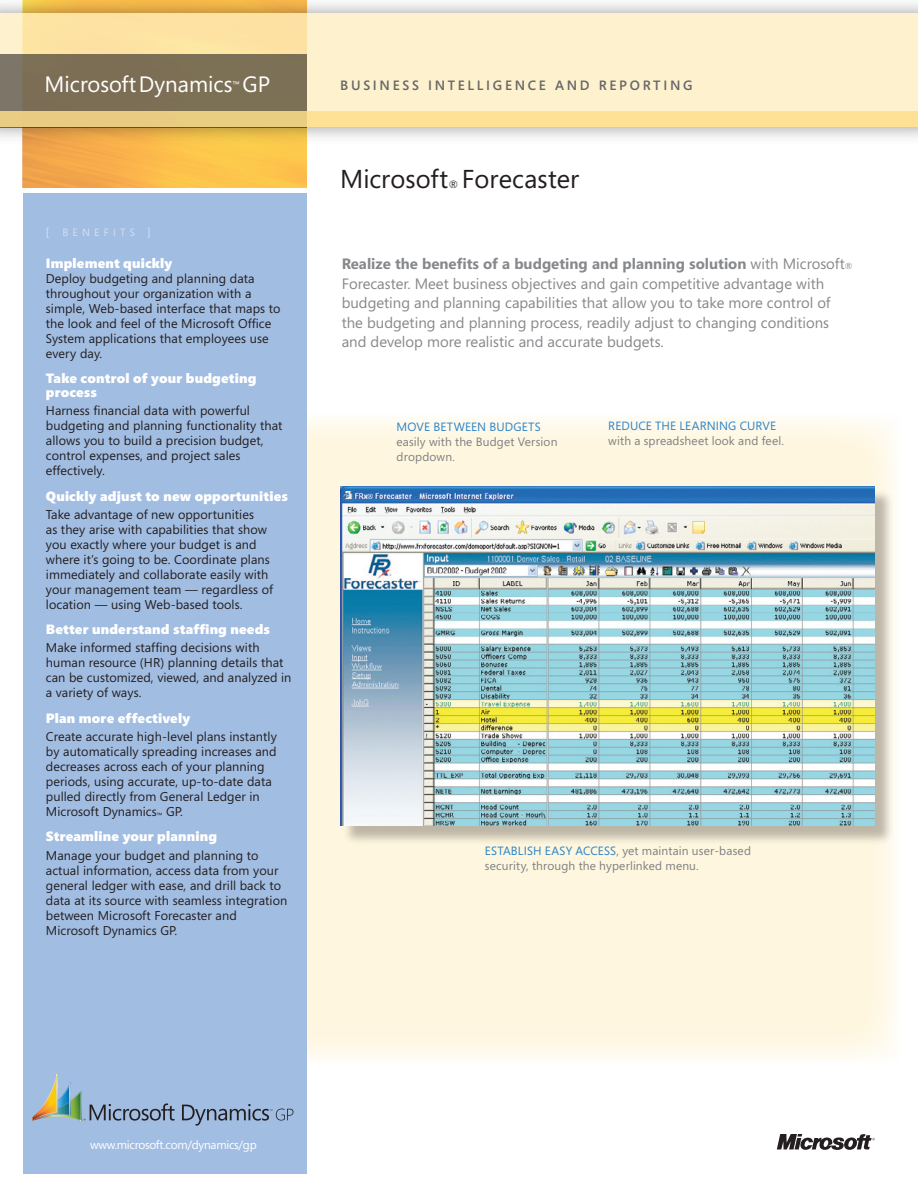
<style>
.page{position:relative;width:918px;height:1188px;background:#fff}
.page>*{position:absolute;margin:0;border:0;box-sizing:border-box;transform-origin:0 0}
.t1{font:25.8px "Segoe";letter-spacing:.005em;color:#231f20}
.t2{font:22.2px "Segoe";color:#fff}
.t3{font:15px/19.5px "Segoe";color:#86888b}
.t4{font:900 13.5px/13.5px "Segoe";letter-spacing:.015em;color:#fff}
.t5{font:600 13.5px "Segoe";letter-spacing:.2em;color:#67676a}
.t6{font:12.75px/15px "Segoe";letter-spacing:.005em;color:#231f20}
.t7{font:12px/15px "Segoe";letter-spacing:.01em;color:#7e8083}
.t8{font:12px "Segoe";letter-spacing:.01em;color:#2c84c6}
.t9{font:12px "Segoe";letter-spacing:-.025em;color:#fff}
.t10{font:10.5px "Segoe";letter-spacing:.4em;color:#d4e0f1}
.t11{font:10.5px "Segoe";color:#231f20}
.t12{font:9.6px "Segoe";color:#fff}
.s1{font-size:12px}
.s2{font-weight:700}
.s3{font-size:8.7px}
.s4{color:#2c84c6}
</style>
<div class="page">
<div style="left:147px;top:413px;width:754px;height:649px;background:#fef6de"></div>
<div style="left:23px;top:193px;width:284px;height:981px;background:#a2bde2"></div>
<div style="left:23px;top:0;width:284px;height:188px;background:linear-gradient(to right,#f2a24a,#ffd04c)"></div>
<div style="left:0;top:0;width:918px;height:144px;background:#231f20;opacity:.62"></div>
<svg style="left:0;top:14px;width:918px;height:97px;background:#fdeec6"></svg>
<div style="left:0;top:54px;width:307px;height:73px;background:linear-gradient(to right,#7c6f5a,#7c7053)"></div>
<div style="left:0;top:111px;width:918px;height:16px;background:linear-gradient(to right,#e9cc81,#ffe89a)"></div>
<div style="left:343px;top:489px;width:550px;height:356px;background:#231f20;opacity:.3"></div>
<img style="left:340px;top:486px;width:535px;height:340px">
<svg style="left:777px;top:1134px;width:98px;height:16px"></svg>
<svg style="left:182px;top:1104px;width:111px;height:22px"></svg>
<svg style="left:33px;top:1075px;width:142px;height:46px"></svg>
<h2 class="t2" style="left:45px;top:72px;width:189px">MicrosoftDynamics</h2>
<p class="t12" style="left:232px;top:79px;width:9px">™</p>
<h2 class="t2" style="left:243px;top:72px;width:29px">GP</h2>
<p class="t5" style="left:340px;top:77px;width:354px">BUSINESS INTELLIGENCE AND REPORTING</p>
<p class="t10" style="left:46px;top:227px;width:106px"><span class="s1">[</span> BENEFITS <span class="s1">]</span></p>
<h1 class="t1" style="left:340px;top:164px;width:110px">Microsoft</h1>
<p class="t11" style="left:449px;top:178px;width:11px">®</p>
<h1 class="t1" style="left:462px;top:164px;width:119px">Forecaster</h1>
<p class="t3" style="left:342px;top:254px;width:512px"><span class="s2">Realize the benefits of a budgeting and planning solution</span> with Microsoft<span class="s3">® </span>Forecaster. Meet business objectives and gain competitive advantage with budgeting and planning capabilities that allow you to take more control of the budgeting and planning process, readily adjust to changing conditions and develop more realistic and accurate budgets.</p>
<p class="t4" style="left:46px;top:257px;width:128px">Implement quickly</p>
<p class="t6" style="left:46px;top:271px;width:236px">Deploy budgeting and planning data throughout your organization with a simple, Web-based interface that maps to the look and feel of the Microsoft Office System applications that employees use every day.</p>
<p class="t4" style="left:46px;top:372px;width:212px">Take control of your budgeting process</p>
<p class="t6" style="left:46px;top:403px;width:238px">Harness financial data with powerful budgeting and planning functionality that allows you to build a precision budget, control expenses, and project sales effectively.</p>
<p class="t4" style="left:46px;top:489px;width:243px">Quickly adjust to new opportunities</p>
<p class="t6" style="left:46px;top:507px;width:229px">Take advantage of new opportunities<br>as they arise with capabilities that show you exactly where your budget is and where it’s going to be. Coordinate plans immediately and collaborate easily with your management team — regardless of location — using Web-based tools.</p>
<p class="t4" style="left:46px;top:623px;width:226px">Better understand staffing needs</p>
<p class="t6" style="left:46px;top:641px;width:247px">Make informed staffing decisions with human resource (HR) planning details that can be customized, viewed, and analyzed in a variety of ways.</p>
<p class="t4" style="left:46px;top:711px;width:146px">Plan more effectively</p>
<p class="t6" style="left:46px;top:729px;width:232px">Create accurate high-level plans instantly by automatically spreading increases and decreases across each of your planning periods, using accurate, up-to-date data pulled directly from General Ledger in Microsoft Dynamics<sub>™</sub> GP.</p>
<p class="t4" style="left:46px;top:830px;width:173px">Streamline your planning</p>
<p class="t6" style="left:46px;top:848px;width:243px">Manage your budget and planning to actual information, access data from your general ledger with ease, and drill back to data at its source with seamless integration between Microsoft Forecaster and Microsoft Dynamics GP.</p>
<p class="t7" style="left:485px;top:843px;width:268px"><span class="s4">ESTABLISH EASY ACCESS</span>, yet maintain user-based security, through the hyperlinked menu.</p>
<p class="t8" style="left:608px;top:419px;width:169px">REDUCE THE LEARNING CURVE</p>
<p class="t7" style="left:608px;top:433px;width:177px">with a spreadsheet look and feel.</p>
<p class="t8" style="left:397px;top:420px;width:146px">MOVE BETWEEN BUDGETS</p>
<p class="t7" style="left:397px;top:435px;width:162px">easily with the Budget Version dropdown.</p>
<p class="t9" style="left:90px;top:1138px;width:168px">www.microsoft.com/dynamics/gp</p>
</div>
